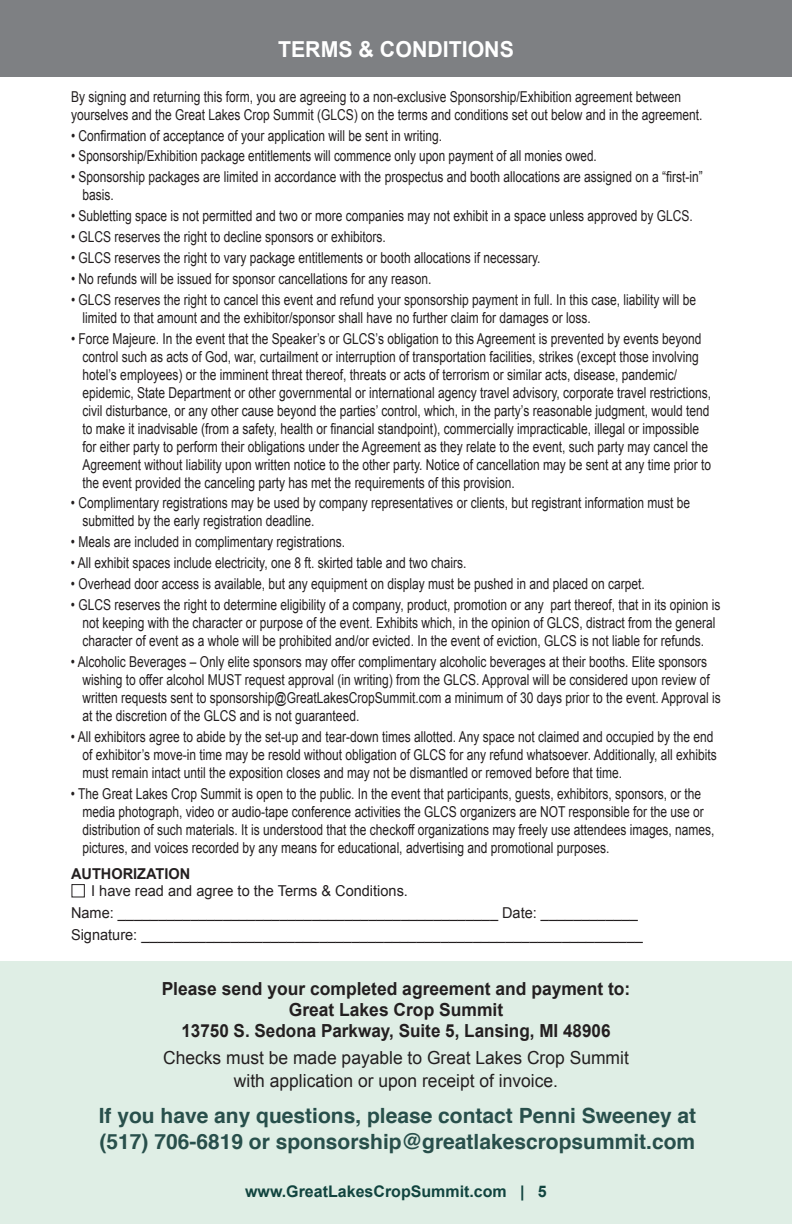
<style>
.page{position:relative;width:792px;height:1224px;background:#fff}
.page>*{position:absolute;margin:0;border:0;box-sizing:border-box;transform-origin:0 0}
.Body{font:700 22px "Arial";color:#fff}
.Body-2{font:700 21px/26px "Helvetica";color:#284f4b}
.Body-3{font:700 18px/21px "Arial";color:#231f20;text-align:center}
.Body-4{font:18px/23px "Arial";color:#231f20;text-align:center}
.Body-5{font:700 16px "Arial";color:#11443f}
.Body-6{font:15px/18px "Arial";color:#231f20;scale:.8 1}
.Body-7{font:15px "Arial";color:#231f20}
.Body-8{font:700 15px "Arial";color:#231f20}
</style>
<div class="page">
<div style="left:0;top:962px;width:792px;height:262px;background:#dfeee5"></div>
<div style="left:72px;top:884px;width:13px;height:13px;border:1px solid #231f20"></div>
<div style="left:0;top:0;width:792px;height:76px;background:#7e8083"></div>
<p class="Body" style="left:278px;top:35px;width:237px">TERMS &amp; CONDITIONS</p>
<p class="Body-6" style="left:71px;top:88px;width:791px">By signing and returning this form, you are agreeing to a non-exclusive Sponsorship/Exhibition agreement between yourselves and the Great Lakes Crop Summit (GLCS) on the terms and conditions set out below and in the agreement.</p>
<p class="Body-6" style="left:71px;top:126px;width:465px">• Confirmation of acceptance of your application will be sent in writing.</p>
<p class="Body-6" style="left:71px;top:147px;width:659px">• Sponsorship/Exhibition package entitlements will commence only upon payment of all monies owed.</p>
<p class="Body-6" style="left:83px;top:168px;width:777px;text-indent:-12px">• Sponsorship packages are limited in accordance with the prospectus and booth allocations are assigned on a “first-in” basis.</p>
<p class="Body-6" style="left:71px;top:207px;width:779px">• Subletting space is not permitted and two or more companies may not exhibit in a space unless approved by GLCS.</p>
<p class="Body-6" style="left:71px;top:228px;width:395px">• GLCS reserves the right to decline sponsors or exhibitors.</p>
<p class="Body-6" style="left:71px;top:249px;width:588px">• GLCS reserves the right to vary package entitlements or booth allocations if necessary.</p>
<p class="Body-6" style="left:71px;top:270px;width:452px">• No refunds will be issued for sponsor cancellations for any reason.</p>
<p class="Body-6" style="left:83px;top:291px;width:769px;text-indent:-12px">• GLCS reserves the right to cancel this event and refund your sponsorship payment in full. In this case, liability will be limited to that amount and the exhibitor/sponsor shall have no further claim for damages or loss.</p>
<p class="Body-6" style="left:83px;top:329px;width:787px;text-indent:-12px">• Force Majeure. In the event that the Speaker’s or GLCS’s obligation to this Agreement is prevented by events beyond control such as acts of God, war, curtailment or interruption of transportation facilities, strikes (except those involving hotel’s employees) or the imminent threat thereof, threats or acts of terrorism or similar acts, disease, pandemic/ epidemic, State Department or other governmental or international agency travel advisory, corporate travel restrictions, civil disturbance, or any other cause beyond the parties’ control, which, in the party’s reasonable judgment, would tend to make it inadvisable (from a safety, health or financial standpoint), commercially impracticable, illegal or impossible for either party to perform their obligations under the Agreement as they relate to the event, such party may cancel the Agreement without liability upon written notice to the other party. Notice of cancellation may be sent at any time prior to the event provided the canceling party has met the requirements of this provision.</p>
<p class="Body-6" style="left:83px;top:494px;width:761px;text-indent:-12px">• Complimentary registrations may be used by company representatives or clients, but registrant information must be submitted by the early registration deadline.</p>
<p class="Body-6" style="left:71px;top:533px;width:344px">• Meals are included in complimentary registrations.</p>
<p class="Body-6" style="left:71px;top:554px;width:496px">• All exhibit spaces include electricity, one 8 ft. skirted table and two chairs.</p>
<p class="Body-6" style="left:71px;top:575px;width:719px">• Overhead door access is available, but any equipment on display must be pushed in and placed on carpet.</p>
<p class="Body-6" style="left:71px;top:596px;width:814px;text-align:center">• GLCS reserves the right to determine eligibility of a company, product, promotion or any part thereof, that in its opinion is not keeping with the character or purpose of the event. Exhibits which, in the opinion of GLCS, distract from the general character of event as a whole will be prohibited and/or evicted. In the event of eviction, GLCS is not liable for refunds.</p>
<p class="Body-6" style="left:83px;top:653px;width:800px;text-indent:-12px">• Alcoholic Beverages – Only elite sponsors may offer complimentary alcoholic beverages at their booths. Elite sponsors wishing to offer alcohol MUST request approval (in writing) from the GLCS. Approval will be considered upon review of written requests sent to sponsorship@GreatLakesCropSummit.com a minimum of 30 days prior to the event. Approval is at the discretion of the GLCS and is not guaranteed.</p>
<p class="Body-6" style="left:83px;top:728px;width:794px;text-indent:-12px">• All exhibitors agree to abide by the set-up and tear-down times allotted. Any space not claimed and occupied by the end of exhibitor’s move-in time may be resold without obligation of GLCS for any refund whatsoever. Additionally, all exhibits must remain intact until the exposition closes and may not be dismantled or removed before that time.</p>
<p class="Body-6" style="left:83px;top:784px;width:792px;text-indent:-12px">• The Great Lakes Crop Summit is open to the public. In the event that participants, guests, exhibitors, sponsors, or the media photograph, video or audio-tape conference activities the GLCS organizers are NOT responsible for the use or distribution of such materials. It is understood that the checkoff organizations may freely use attendees images, names, pictures, and voices recorded by any means for educational, advertising and promotional purposes.</p>
<p class="Body-8" style="left:71px;top:864px;width:121px">AUTHORIZATION</p>
<p class="Body-7" style="left:91px;top:881px;width:318px">I have read and agree to the Terms &amp; Conditions.</p>
<p class="Body-7" style="left:71px;top:903px;width:569px">Name: _______________________________________________ Date: ____________</p>
<p class="Body-7" style="left:71px;top:925px;width:573px">Signature: ______________________________________________________________</p>
<p class="Body-3" style="left:162px;top:978px;width:470px">Please send your completed agreement and payment to:<br>Great Lakes Crop Summit<br>13750 S. Sedona Parkway, Suite 5, Lansing, MI 48906</p>
<p class="Body-4" style="left:163px;top:1046px;width:467px">Checks must be made payable to Great Lakes Crop Summit with application or upon receipt of invoice.</p>
<p class="Body-2" style="left:99px;top:1102px;width:599px">If you have any questions, please contact Penni Sweeney at (517) 706-6819 or sponsorship@greatlakescropsummit.com</p>
<p class="Body-5" style="left:245px;top:1181px;width:303px">www.GreatLakesCropSummit.com | 5</p>
</div>
